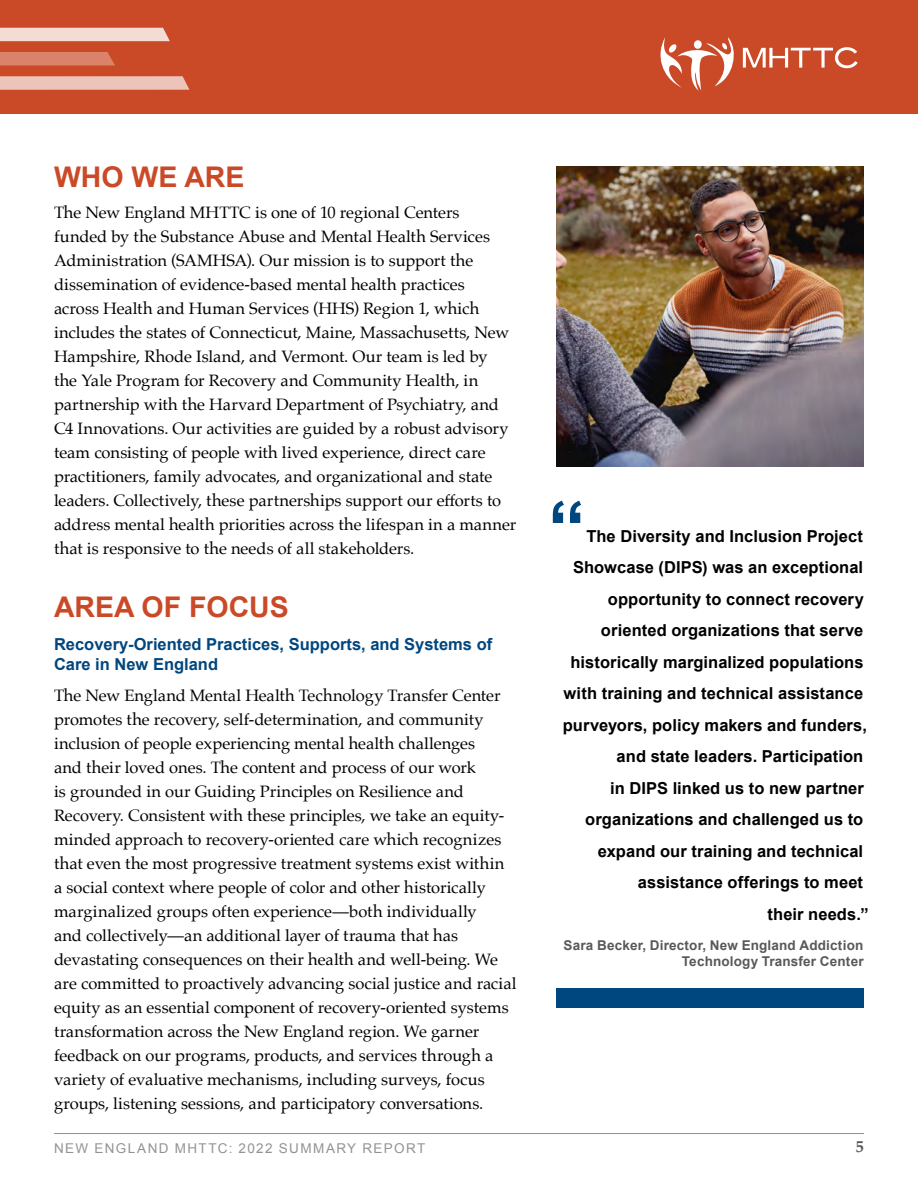
<style>
.page{position:relative;width:918px;height:1188px;background:#fff}
.page>*{position:absolute;margin:0;border:0;box-sizing:border-box;transform-origin:0 0}
.t1{font:700 75px "Arial";color:#00467f}
.t2{font:700 28.5px "Arial";color:#ca4a28}
.t3{font:16.5px/24px "Palatino";color:#000}
.t4{font:700 16.5px "Arial";letter-spacing:.005em;color:#000}
.t5{font:700 16.5px/19.8px "Arial";color:#00467f}
.t6{font:700 16.5px "Palatino";color:#58595b}
.Infographic_Text{font:700 13.5px/16.5px "Arial";letter-spacing:.015em;color:#58595b;text-align:right}
.t7{font:13.5px "Arial";letter-spacing:.105em;color:#919396}
</style>
<div class="page">
<div style="left:556px;top:988px;width:308px;height:20px;background:#00467f"></div>
<img style="left:556px;top:166px;width:308px;height:301px">
<hr style="left:54px;top:1133px;width:810px;height:1px;background:#919396">
<div style="left:0;top:0;width:918px;height:114px;background:#ca4a28"></div>
<svg style="left:661px;top:37px;width:197px;height:54px"></svg>
<div style="left:0;top:28px;width:170px;height:13px;background:#f4dcd5"></div>
<svg style="left:0;top:52px;width:115px;height:13px"></svg>
<svg style="left:0;top:76px;width:190px;height:14px"></svg>
<h1 class="t2" style="left:54px;top:158px;width:192px">WHO WE ARE</h1>
<p class="t3" style="left:54px;top:200px;width:464px">The New England MHTTC is one of 10 regional Centers funded by the Substance Abuse and Mental Health Services Administration (SAMHSA). Our mission is to support the dissemination of evidence-based mental health practices<br>across Health and Human Services (HHS) Region 1, which includes the states of Connecticut, Maine, Massachusetts, New Hampshire, Rhode Island, and Vermont. Our team is led by<br>the Yale Program for Recovery and Community Health, in partnership with the Harvard Department of Psychiatry, and C4 Innovations. Our activities are guided by a robust advisory team consisting of people with lived experience, direct care practitioners, family advocates, and organizational and state leaders. Collectively, these partnerships support our efforts to address mental health priorities across the lifespan in a manner that is responsive to the needs of all stakeholders.</p>
<h1 class="t2" style="left:54px;top:588px;width:236px">AREA OF FOCUS</h1>
<h2 class="t5" style="left:54px;top:635px;width:440px">Recovery-Oriented Practices, Supports, and Systems of<br>Care in New England</h2>
<p class="t3" style="left:54px;top:683px;width:464px">The New England Mental Health Technology Transfer Center promotes the recovery, self-determination, and community inclusion of people experiencing mental health challenges<br>and their loved ones. The content and process of our work<br>is grounded in our Guiding Principles on Resilience and Recovery. Consistent with these principles, we take an equity&shy;minded approach to recovery-oriented care which recognizes that even the most progressive treatment systems exist within a social context where people of color and other historically marginalized groups often experience—both individually<br>and collectively—an additional layer of trauma that has devastating consequences on their health and well-being. We are committed to proactively advancing social justice and racial equity as an essential component of recovery-oriented systems transformation across the New England region. We garner feedback on our programs, products, and services through a variety of evaluative mechanisms, including surveys, focus groups, listening sessions, and participatory conversations.</p>
<h3 class="t1" style="left:548px;top:479px;width:39px">“</h3>
<p class="t4" style="left:586px;top:525px;width:278px">The Diversity and Inclusion Project</p>
<p class="t4" style="left:573px;top:556px;width:292px">Showcase (DIPS) was an exceptional</p>
<p class="t4" style="left:608px;top:588px;width:258px">opportunity to connect recovery</p>
<p class="t4" style="left:601px;top:619px;width:264px">oriented organizations that serve</p>
<p class="t4" style="left:571px;top:651px;width:295px">historically marginalized populations</p>
<p class="t4" style="left:564px;top:682px;width:301px">with training and technical assistance</p>
<p class="t4" style="left:563px;top:714px;width:306px">purveyors, policy makers and funders,</p>
<p class="t4" style="left:617px;top:745px;width:248px">and state leaders. Participation</p>
<p class="t4" style="left:610px;top:777px;width:255px">in DIPS linked us to new partner</p>
<p class="t4" style="left:585px;top:808px;width:280px">organizations and challenged us to</p>
<p class="t4" style="left:598px;top:840px;width:267px">expand our training and technical</p>
<p class="t4" style="left:638px;top:871px;width:227px">assistance offerings to meet</p>
<p class="t4" style="left:767px;top:903px;width:103px">their needs.”</p>
<p class="Infographic_Text" style="left:564px;top:937px;width:301px">Sara Becker, Director, New England Addiction<br>Technology Transfer Center</p>
<p class="t7" style="left:54px;top:1139px;width:373px">NEW ENGLAND MHTTC: 2022 SUMMARY REPORT</p>
<p class="t6" style="left:856px;top:1132px;width:10px">5</p>
</div>
